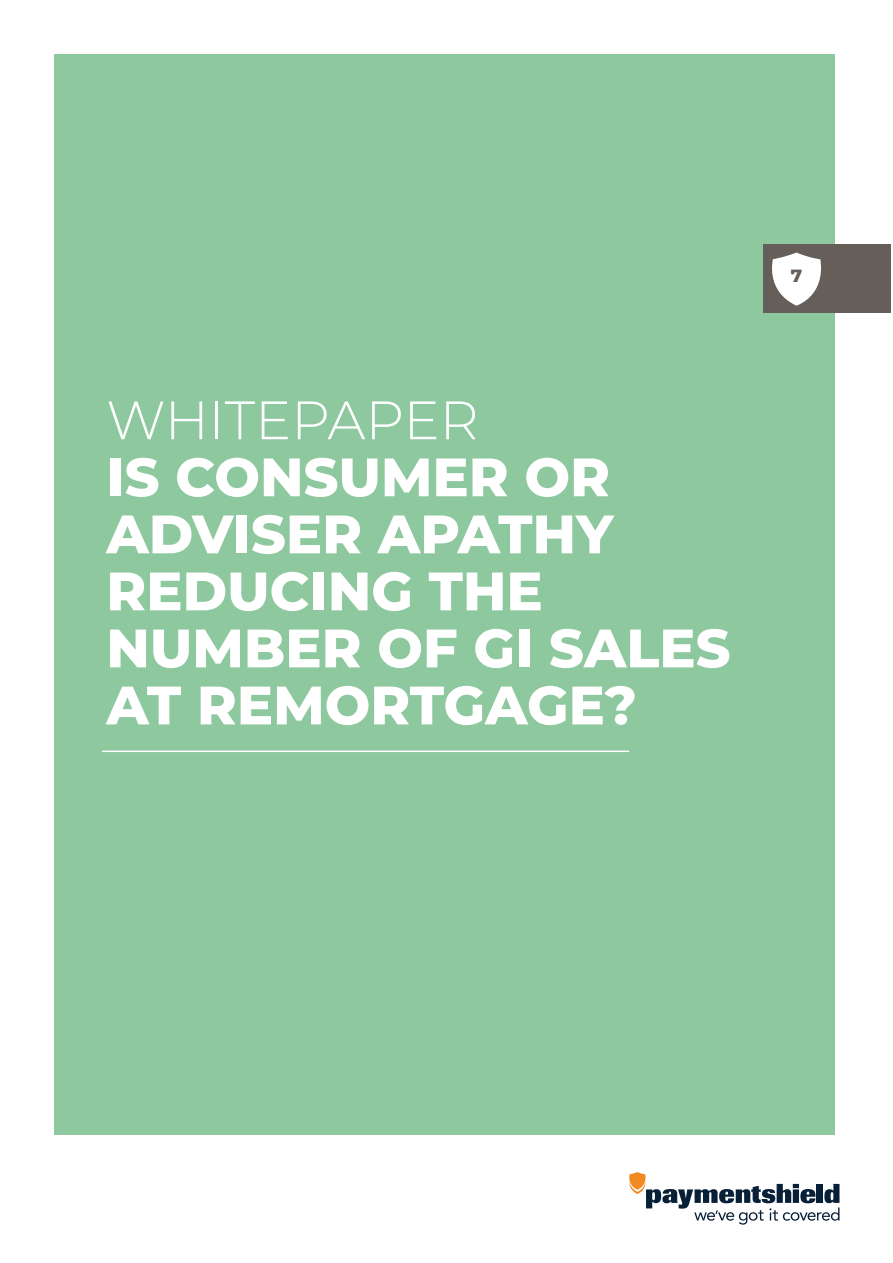
<style>
.page{position:relative;width:893px;height:1263px;background:#fff}
.page>*{position:absolute;margin:0;border:0;box-sizing:border-box;transform-origin:0 0}
.t1{font:800 54px/57px "Montserrat";color:#fff}
.t2{font:300 54px "Montserrat";color:#fff}
.t3{font:800 18px "Montserrat";color:#665e58}
</style>
<div class="page">
<div style="left:54px;top:54px;width:781px;height:1081px;background:#8ec89e"></div>
<svg style="left:629px;top:1172px;width:210px;height:52px"></svg>
<hr style="left:102px;top:750px;width:527px;height:2px;background:#fff">
<div style="left:763px;top:244px;width:128px;height:69px;background:#665e58"></div>
<svg style="left:772px;top:253px;width:50px;height:53px"></svg>
<p class="t2" style="left:106px;top:383px;width:374px">WHITEPAPER</p>
<p class="t1" style="left:106px;top:446px;width:626px">IS CONSUMER OR<br>ADVISER APATHY<br>REDUCING THE<br>NUMBER OF GI SALES<br>AT REMORTGAGE?</p>
<p class="t3" style="left:791px;top:263px;width:13px">7</p>
</div>
